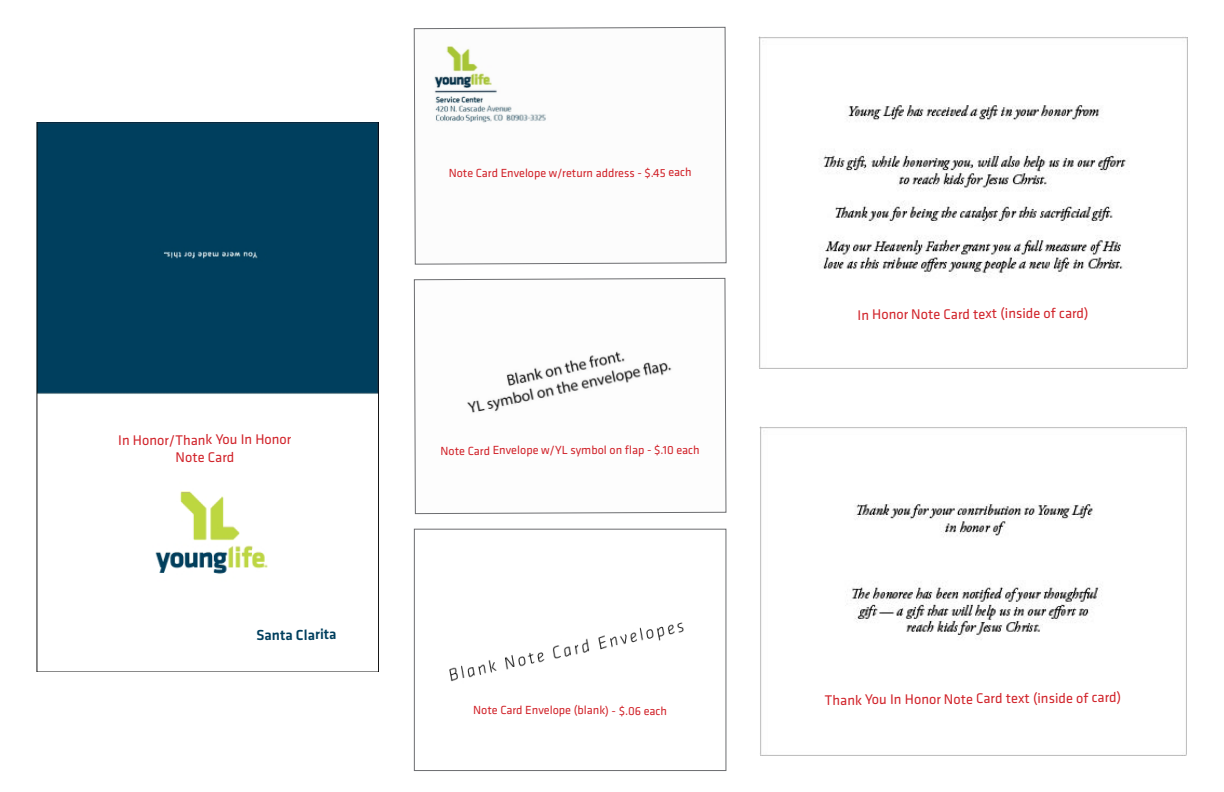
<style>
.page{position:relative;width:1224px;height:792px;background:#fff}
.page>*{position:absolute;margin:0;border:0;box-sizing:border-box;transform-origin:0 0}
.t1{font:500 15px "Klavika";color:#003f5e}
.t2{font:14.5px/17.3px "Klavika";letter-spacing:-.01em;color:#d1232a;text-align:center}
.t3{font:12.2px "Klavika";letter-spacing:-.005em;color:#d1232a}
</style>
<div class="page">
<svg style="left:414px;top:27px;width:313px;height:238px"></svg>
<svg style="left:414px;top:278px;width:313px;height:236px"></svg>
<img style="left:449px;top:622px;width:235px;height:60px">
<div style="left:414px;top:529px;width:312px;height:242px;border:1px solid #6c6d70"></div>
<img style="left:36px;top:122px;width:343px;height:549px">
<img style="left:758px;top:36px;width:430px;height:333px">
<img style="left:760px;top:426px;width:426px;height:330px">
<p class="t2" style="left:118px;top:431px;width:175px">In Honor/Thank You In Honor<br>Note Card</p>
<p class="t1" style="left:256px;top:625px;width:82px;rotate:-1deg">Santa Clarita</p>
<p class="t3" style="left:449px;top:165px;width:245px">Note Card Envelope w/return address - $.45 each</p>
<p class="t3" style="left:441px;top:442px;width:261px">Note Card Envelope w/YL symbol on flap - $.10 each</p>
<p class="t3" style="left:473px;top:702px;width:196px">Note Card Envelope (blank) - $.06 each</p>
<p class="t2" style="left:858px;top:305px;width:233px">In Honor Note Card text (inside of card)</p>
<p class="t2" style="left:825px;top:689px;width:298px">Thank You In Honor Note Card text (inside of card)</p>
</div>
